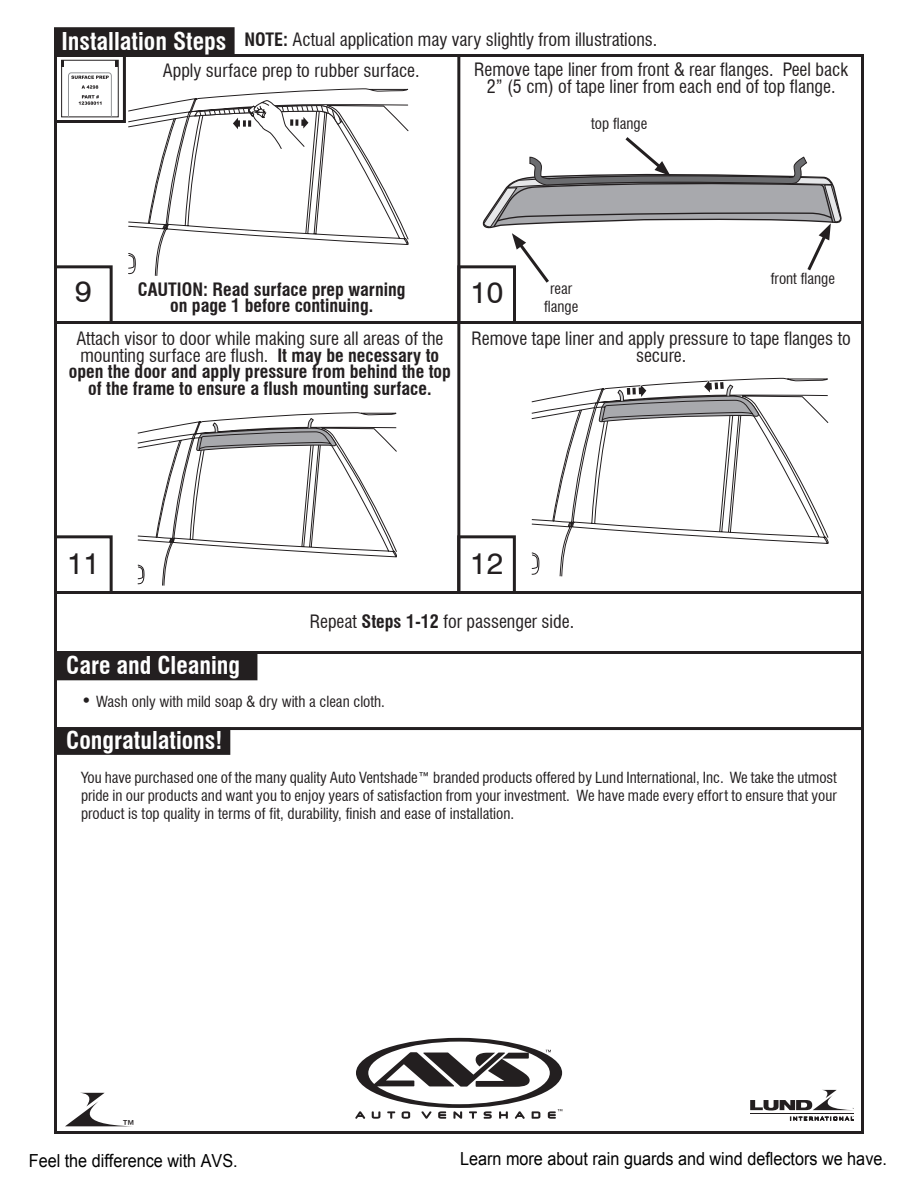
<style>
.page{position:relative;width:918px;height:1188px;background:#fff}
.page>*{position:absolute;margin:0;border:0;box-sizing:border-box;transform-origin:0 0}
.t1{font:30px "Swiss 721 BT";color:#231f20}
.t2{font:700 condensed 24px "Swiss 721 BT";color:#fff}
.t3{font:condensed 18px/16.5px "Swiss 721 BT";color:#231f20;text-align:center}
.t4{font:700 condensed 18px/16.5px "Swiss 721 BT";color:#231f20;text-align:center}
.t5{font:18px "Arial";color:#000;scale:.9 1}
.t6{font:condensed 15px/18px "Swiss 721 BT";color:#231f20;text-align:justify}
.s1{font-weight:700}
.s2{font-weight:400}
.s3{font-size:18px}
</style>
<div class="page">
<div style="left:55px;top:28px;width:179px;height:26px;background:#231f20"></div>
<div style="left:54px;top:27px;width:181px;height:28px;border:2px solid #231f20"></div>
<hr style="left:54px;top:591px;width:810px;height:3px;background:#231f20">
<hr style="left:54px;top:321px;width:810px;height:3px;background:#231f20">
<div style="left:54px;top:265px;width:59px;height:59px;border:3px solid #231f20"></div>
<div style="left:457px;top:265px;width:59px;height:59px;border:3px solid #231f20"></div>
<div style="left:54px;top:535px;width:59px;height:59px;border:3px solid #231f20"></div>
<hr style="left:457px;top:54px;width:3px;height:540px;background:#231f20">
<hr style="left:54px;top:651px;width:810px;height:3px;background:#231f20">
<div style="left:55px;top:654px;width:202px;height:26px;background:#231f20"></div>
<hr style="left:54px;top:727px;width:810px;height:3px;background:#231f20">
<div style="left:55px;top:728px;width:175px;height:26px;background:#231f20"></div>
<div style="left:54px;top:728px;width:176px;height:27px;border:2px solid #231f20"></div>
<svg style="left:355px;top:1038px;width:207px;height:81px"></svg>
<svg style="left:65px;top:1093px;width:60px;height:33px"></svg>
<hr style="left:750px;top:1113px;width:104px;height:1px;background:#231f20">
<svg style="left:790px;top:1116px;width:64px;height:4px"></svg>
<svg style="left:750px;top:1090px;width:104px;height:20px"></svg>
<div style="left:54px;top:54px;width:72px;height:69px;border:3px solid #231f20"></div>
<div style="left:61px;top:60px;width:58px;height:57px;border:1px solid #231f20"></div>
<svg style="left:62px;top:60px;width:56px;height:57px"></svg>
<svg style="left:128px;top:89px;width:281px;height:187px"></svg>
<svg style="left:148px;top:118px;width:27px;height:106px"></svg>
<svg style="left:194px;top:100px;width:149px;height:50px"></svg>
<svg style="left:469px;top:137px;width:373px;height:149px"></svg>
<svg style="left:137px;top:412px;width:260px;height:174px"></svg>
<svg style="left:156px;top:418px;width:181px;height:120px"></svg>
<svg style="left:531px;top:378px;width:298px;height:199px"></svg>
<svg style="left:552px;top:378px;width:208px;height:143px"></svg>
<div style="left:457px;top:535px;width:59px;height:59px;border:3px solid #231f20"></div>
<h2 class="t2" style="left:62px;top:27px;width:166px">Installation Steps</h2>
<p class="t3" style="left:244px;top:31px;width:415px"><span class="s1">NOTE:</span> Actual application may vary slightly from illustrations.</p>
<p class="t3" style="left:163px;top:62px;width:258px">Apply surface prep to rubber surface.</p>
<p class="t3" style="left:474px;top:61px;width:375px">Remove tape liner from front &amp; rear flanges. Peel back<br>2” (5 cm) of tape liner from each end of top flange.</p>
<p class="t6" style="left:591px;top:115px;width:58px">top flange</p>
<h1 class="t1" style="left:75px;top:273px;width:18px">9</h1>
<h1 class="t1" style="left:470px;top:274px;width:34px">10</h1>
<p class="t4" style="left:138px;top:281px;width:269px">CAUTION: Read surface prep warning on page 1 before continuing.</p>
<p class="t6" style="left:544px;top:280px;width:36px;text-align:center">rear flange</p>
<p class="t6" style="left:771px;top:269px;width:66px">front flange</p>
<p class="t4" style="left:69px;top:330px;width:384px"><span class="s2">Attach visor to door while making sure all areas of the mounting surface are flush.</span> It may be necessary to open the door and apply pressure from behind the top of the frame to ensure a flush mounting surface.</p>
<p class="t3" style="left:472px;top:330px;width:381px">Remove tape liner and apply pressure to tape flanges to secure.</p>
<h1 class="t1" style="left:67px;top:545px;width:34px">11</h1>
<h1 class="t1" style="left:470px;top:545px;width:34px">12</h1>
<p class="t3" style="left:310px;top:613px;width:266px">Repeat <span class="s1">Steps 1-12</span> for passenger side.</p>
<h2 class="t2" style="left:66px;top:651px;width:176px">Care and Cleaning</h2>
<p class="t6" style="left:81px;top:693px;width:306px"><span class="s3">•</span> Wash only with mild soap &amp; dry with a clean cloth.</p>
<h2 class="t2" style="left:66px;top:726px;width:158px">Congratulations!</h2>
<p class="t6" style="left:81px;top:768px;width:758px">You have purchased one of the many quality Auto Ventshade™ branded products offered by Lund International, Inc. We take the utmost pride in our products and want you to enjoy years of satisfaction from your investment. We have made every effort to ensure that your product is top quality in terms of fit, durability, finish and ease of installation.</p>
<p class="t3" style="left:121px;top:1118px;width:16px">™</p>
<p class="t5" style="left:29px;top:1148px;width:234px">Feel the difference with AVS.</p>
<p class="t5" style="left:460px;top:1146px;width:476px">Learn more about rain guards and wind deflectors we have.</p>
</div>
